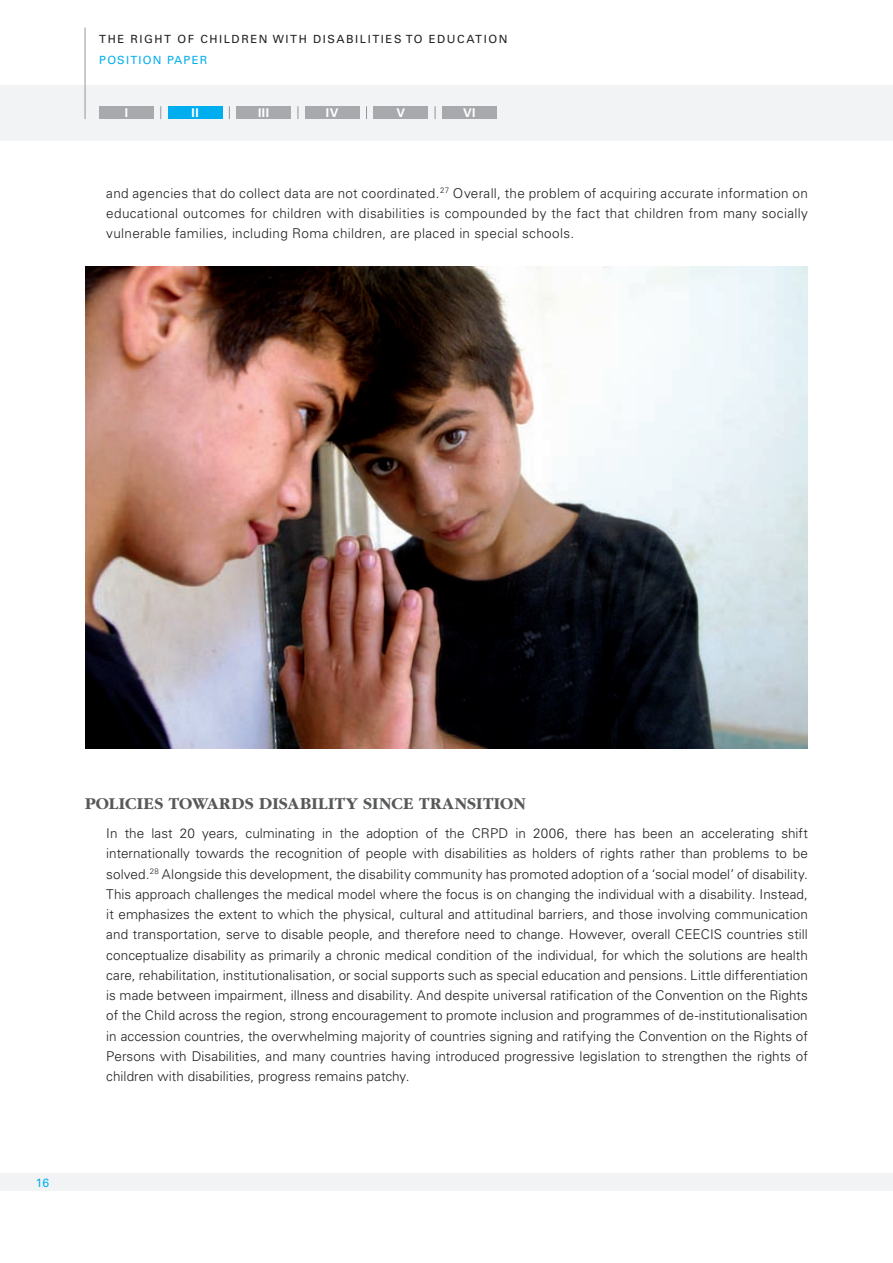
<style>
.page{position:relative;width:893px;height:1263px;background:#fff}
.page>*{position:absolute;margin:0;border:0;box-sizing:border-box;transform-origin:0 0}
.t1{font:700 17.25px "Garamond";color:#57585a}
.t2{font:300 13.5px/20.2px "Univers";letter-spacing:.005em;color:#231f20;text-align:justify}
.t3{font:700 12px "Univers";letter-spacing:.045em;color:#fff}
.t4{font:12px "Univers";color:#00aeef}
.t5{font:11.25px "Univers";letter-spacing:.14em;color:#231f20}
.t6{font:11.25px "Univers";color:#00aeef}
</style>
<div class="page">
<div style="left:0;top:1174px;width:893px;height:17px;background:#f2f3f4"></div>
<div style="left:0;top:85px;width:893px;height:55px;background:#f2f3f4"></div>
<hr style="left:85px;top:28px;width:1px;height:91px;background:#939598">
<div style="left:99px;top:106px;width:55px;height:13px;background:#a8a9ad"></div>
<svg style="left:160px;top:106px;width:1px;height:13px"></svg>
<div style="left:168px;top:106px;width:54px;height:13px;background:#00aeef"></div>
<svg style="left:229px;top:106px;width:1px;height:13px"></svg>
<div style="left:236px;top:106px;width:55px;height:13px;background:#a8a9ad"></div>
<svg style="left:298px;top:106px;width:1px;height:13px"></svg>
<div style="left:305px;top:106px;width:54px;height:13px;background:#a8a9ad"></div>
<svg style="left:366px;top:106px;width:1px;height:13px"></svg>
<svg style="left:435px;top:106px;width:1px;height:13px"></svg>
<div style="left:374px;top:106px;width:54px;height:13px;background:#a8a9ad"></div>
<div style="left:442px;top:106px;width:55px;height:13px;background:#a8a9ad"></div>
<img style="left:85px;top:267px;width:723px;height:481px">
<p class="t5" style="left:99px;top:33px;width:410px">THE RIGHT OF CHILDREN WITH DISABILITIES TO EDUCATION</p>
<p class="t6" style="left:99px;top:54px;width:17px">POSITION</p>
<p class="t6" style="left:167px;top:54px;width:17px">PAPER</p>
<p class="t3" style="left:125px;top:106px;width:5px">I</p>
<p class="t3" style="left:191px;top:106px;width:9px">II</p>
<p class="t3" style="left:258px;top:106px;width:13px">III</p>
<p class="t3" style="left:326px;top:106px;width:14px">IV</p>
<p class="t3" style="left:396px;top:106px;width:10px">V</p>
<p class="t3" style="left:463px;top:106px;width:14px">VI</p>
<p class="t2" style="left:106px;top:183px;width:703px">and agencies that do collect data are not coordinated.<sup>27</sup> Overall, the problem of acquiring accurate information on educational outcomes for children with disabilities is compounded by the fact that children from many socially vulnerable families, including Roma children, are placed in special schools.</p>
<p class="t1" style="left:85px;top:795px;width:11px">POLICIES</p>
<p class="t1" style="left:169px;top:795px;width:14px">TOWARDS</p>
<p class="t1" style="left:259px;top:795px;width:12px">DISA</p>
<p class="t1" style="left:300px;top:795px;width:14px">BILIT</p>
<p class="t1" style="left:346px;top:795px;width:29px">Y SINCE</p>
<p class="t1" style="left:419px;top:795px;width:12px">TRANSITION</p>
<p class="t2" style="left:106px;top:823px;width:376px">I n the last 20 years, culminating in the adoption of the CRPD</p>
<p class="t2" style="left:106px;top:823px;width:703px;text-indent:409px">in 2006, there has been an accelerating shift internationally towards the recognition of people with disabilities as holders of rights rather than problems to be solved.<sup>28</sup> Alongside this development, the disability community has promoted adoption of a ‘social model’ of disability.<br>This approach challenges the medical model where the focus is on changing the individual with a disability. I nstead, it emphasizes the extent to which the physical, cultural and attitudinal barriers, and those involving communication and transportation, serve to disable people, and therefore need to change. H owever, overall CEECIS</p>
<p class="t2" style="left:106px;top:924px;width:703px;text-indent:621px">countries still conceptualize disability as primarily a chronic medical condition of the individual, for which the solutions are health care, rehabilitation, institutionalisation, or social supports such as special education and pensions. Little differentiation is made between impairment, illness and disability. And despite universal ratification of the Convention on the Rights of the Child across the region, strong encouragement to promote inclusion and programmes of de-institutionalisation in accession countries, the overwhelming majority of countries signing and ratifying the Convention on the Rights of Persons with D isabilities, and many countries having introduced progressive legislation to strengthen the rights of children with disabilities, progress remains patchy.</p>
<p class="t4" style="left:36px;top:1175px;width:15px">16</p>
</div>
